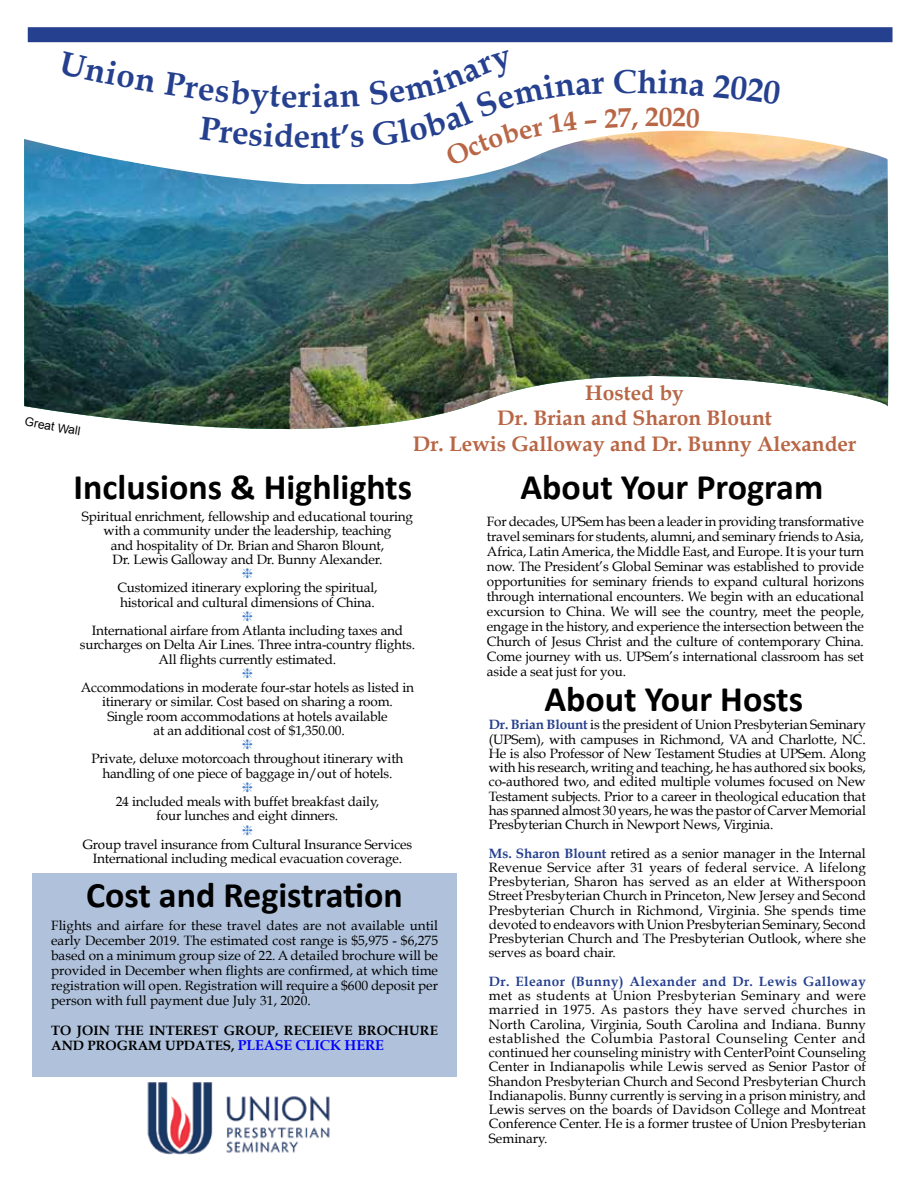
<style>
.page{position:relative;width:918px;height:1188px;background:#fff}
.page>*{position:absolute;margin:0;border:0;box-sizing:border-box;transform-origin:0 0}
.t1{font:700 36px "Calibri";color:#000}
.t2{font:700 33px "Book Antiqua";color:#25408f}
.t3{font:700 27px "Book Antiqua";color:#b86645}
.t4{font:700 21px/25.5px "Book Antiqua";color:#b86645;text-align:center}
.t5{font:13.5px/14.2px "Book Antiqua";letter-spacing:-.01em;color:#000;text-align:center}
.t6{font:700 13.5px/15px "Book Antiqua";letter-spacing:.005em;color:#000}
.t7{font:700 13.5px "Book Antiqua";letter-spacing:.03em;color:#25408f}
.s1{font-size:14.25px;color:#00f}
.s2{font-weight:700;color:#25408f}
</style>
<div class="page">
<div style="left:32px;top:874px;width:424px;height:203px;background:#b0c2db"></div>
<img style="left:24px;top:187px;width:864px;height:243px">
<svg style="left:24px;top:27px;width:672px;height:167px"></svg>
<div style="left:28px;top:27px;width:865px;height:15px;background:#25408f"></div>
<svg style="left:56px;top:27px;width:836px;height:119px"></svg>
<svg style="left:59px;top:52px;width:833px;height:135px"></svg>
<img style="left:147px;top:1082px;width:183px;height:73px">
<svg style="left:59px;top:51px;width:97px;height:41px"></svg>
<svg style="left:165px;top:72px;width:146px;height:76px"></svg>
<svg style="left:714px;top:74px;width:67px;height:31px"></svg>
<svg style="left:324px;top:51px;width:381px;height:115px"></svg>
<svg style="left:25px;top:417px;width:55px;height:13px"></svg>
<h2 class="t2" style="left:311px;top:77px;width:13px">i</h2>
<h2 class="t2" style="left:310px;top:117px;width:22px">n</h2>
<h2 class="t2" style="left:613px;top:62px;width:26px">C</h2>
<h3 class="t3" style="left:645px;top:101px;width:15px">2</h3>
<h3 class="t4" style="left:413px;top:380px;width:445px">Hosted by<br>Dr. Brian and Sharon Blount<br>Dr. Lewis Galloway and Dr. Bunny Alexander</h3>
<h1 class="t1" style="left:74px;top:465px;width:340px">Inclusions &amp; Highlights</h1>
<p class="t5" style="left:82px;top:509px;width:333px">Spiritual enrichment, fellowship and educational touring with a community under the leadership, teaching<br>and hospitality of Dr. Brian and Sharon Blount,<br>Dr. Lewis Galloway and Dr. Bunny Alexander.</p>
<p class="t5" style="left:117px;top:581px;width:262px;text-align:left">Customized itinerary exploring the spiritual, historical and cultural dimensions of China.</p>
<p class="t5" style="left:80px;top:623px;width:337px">International airfare from Atlanta including taxes and surcharges on Delta Air Lines. Three intra-country flights.<br>All flights currently estimated.</p>
<p class="t5" style="left:81px;top:680px;width:335px">Accommodations in moderate four-star hotels as listed in itinerary or similar. Cost based on sharing a room.<br>Single room accommodations at hotels available<br>at an additional cost of $1,350.00.</p>
<p class="t5" style="left:91px;top:752px;width:314px">Private, deluxe motorcoach throughout itinerary with handling of one piece of baggage in/out of hotels.</p>
<p class="t5" style="left:116px;top:794px;width:265px">24 included meals with buffet breakfast daily, four lunches and eight dinners.</p>
<p class="t5" style="left:83px;top:837px;width:331px">Group travel insurance from Cultural Insurance Services<br>International including medical evacuation coverage.</p>
<h1 class="t1" style="left:86px;top:872px;width:318px">Cost and Registration</h1>
<p class="t5" style="left:51px;top:918px;width:388px;line-height:15px;text-align:justify">Flights and airfare for these travel dates are not available until early December 2019. The estimated cost range is $5,975 - $6,275 based on a minimum group size of 22. A detailed brochure will be provided in December when flights are confirmed, at which time registration will open. Registration will require a $600 deposit per person with full payment due July 31, 2020.</p>
<p class="t6" style="left:51px;top:1023px;width:388px">TO JOIN THE INTEREST GROUP, RECEIEVE BROCHURE<br>AND PROGRAM UPDATES, <span class="s1">PLEASE CLICK HERE</span></p>
<h1 class="t1" style="left:520px;top:465px;width:304px">About Your Program</h1>
<p class="t5" style="left:487px;top:514px;width:379px;line-height:15px;text-align:justify">For decades, UPSem has been a leader in providing transformative travel seminars for students, alumni, and seminary friends to Asia, Africa, Latin America, the Middle East, and Europe. It is your turn now. The President’s Global Seminar was established to provide opportunities for seminary friends to expand cultural horizons through international encounters. We begin with an educational excursion to China. We will see the country, meet the people, engage in the history, and experience the intersection between the Church of Jesus Christ and the culture of contemporary China.<br>Come journey with us. UPSem’s international classroom has set aside a seat just for you.</p>
<h1 class="t1" style="left:544px;top:676px;width:260px">About Your Hosts</h1>
<p class="t5" style="left:489px;top:718px;width:379px;text-align:justify"><span class="s2">Dr. Brian Blount</span> is the president of Union Presbyterian Seminary (UPSem), with campuses in Richmond, VA and Charlotte, NC.<br>He is also Professor of New Testament Studies at UPSem. Along with his research, writing and teaching, he has authored six books, co-authored two, and edited multiple volumes focused on New Testament subjects. Prior to a career in theological education that has spanned almost 30 years, he was the pastor of Carver Memorial Presbyterian Church in Newport News, Virginia.</p>
<p class="t5" style="left:489px;top:846px;width:379px;text-align:justify"><span class="s2">Ms. Sharon Blount</span> retired as a senior manager in the Internal Revenue Service after 31 years of federal service. A lifelong Presbyterian, Sharon has served as an elder at Witherspoon Street Presbyterian Church in Princeton, New Jersey and Second Presbyterian Church in Richmond, Virginia. She spends time devoted to endeavors with Union Presbyterian Seminary, Second Presbyterian Church and The Presbyterian Outlook, where she serves as board chair.</p>
<p class="t7" style="left:489px;top:973px;width:379px">Dr. Eleanor (Bunny) Alexander and Dr. Lewis Galloway</p>
<p class="t5" style="left:489px;top:988px;width:379px;text-align:justify">met as students at Union Presbyterian Seminary and were married in 1975. As pastors they have served churches in North Carolina, Virginia, South Carolina and Indiana. Bunny established the Columbia Pastoral Counseling Center and continued her counseling ministry with CenterPoint Counseling Center in Indianapolis while Lewis served as Senior Pastor of Shandon Presbyterian Church and Second Presbyterian Church Indianapolis. Bunny currently is serving in a prison ministry, and Lewis serves on the boards of Davidson College and Montreat Conference Center. He is a former trustee of Union Presbyterian Seminary.</p>
</div>
